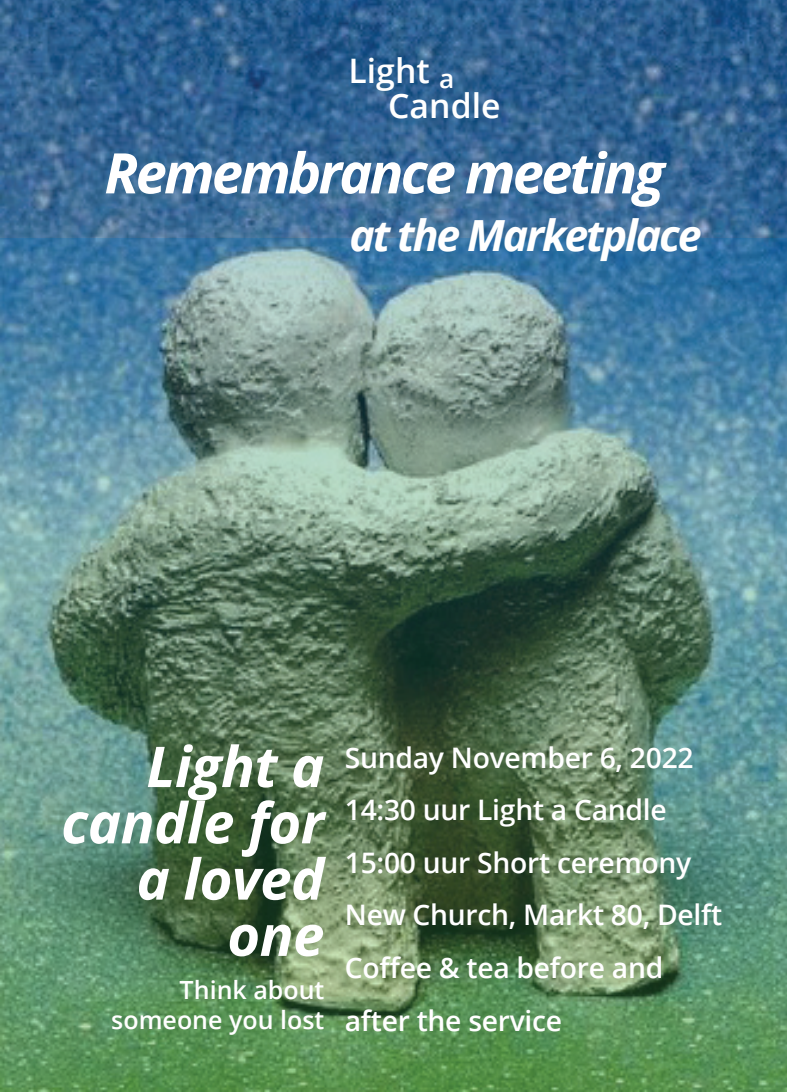
<style>
.page{position:relative;width:787px;height:1092px;background:#fff}
.page>*{position:absolute;margin:0;border:0;box-sizing:border-box;transform-origin:0 0}
.t1{font:italic 700 56.25px/56.2px "Open Sans";letter-spacing:-.01em;color:#fff;text-align:right}
.t2{font:italic 700 56px "Open Sans";letter-spacing:-.05em;color:#fff}
.t3{font:italic 700 43px "Open Sans";letter-spacing:-.05em;color:#fff}
.t4{font:600 33.75px/35.8px "Open Sans";color:#fff}
.t5{font:600 28.25px/52.5px "Open Sans";letter-spacing:-.01em;color:#fff}
.t6{font:600 25px/30px "Open Sans";color:#fff;text-align:right}
</style>
<div class="page">
<img style="left:0;top:0;width:787px;height:239px">
<img style="left:0;top:239px;width:787px;height:852px">
<p class="t4" style="left:388px;top:52px;width:114px;text-indent:-40px">Light <sub>a<br></sub>Candle</p>
<h2 class="t2" style="left:104px;top:133px;width:561px">Remembrance meeting</h2>
<h3 class="t3" style="left:349px;top:205px;width:354px">at the Marketplace</h3>
<h1 class="t1" style="left:61px;top:737px;width:265px">Light a candle for a loved one</h1>
<p class="t6" style="left:111px;top:973px;width:215px">Think about someone you lost</p>
<p class="t5" style="left:345px;top:730px;width:379px">Sunday November 6, 2022<br>14:30 uur Light a Candle<br>15:00 uur Short ceremony<br>New Church, Markt 80, Delft<br>Coffee &amp; tea before and after the service</p>
</div>
